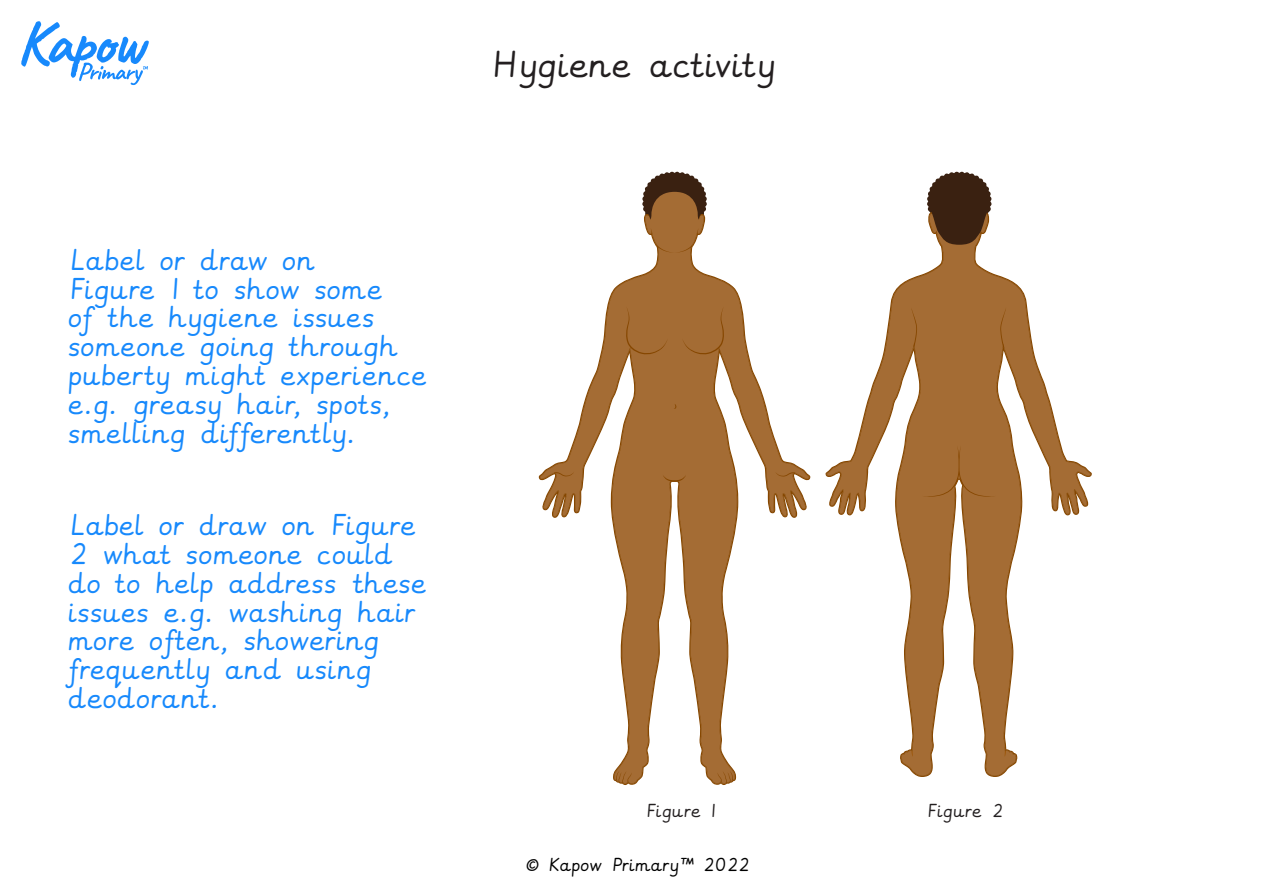
<style>
.page{position:relative;width:1263px;height:893px;background:#fff}
.page>*{position:absolute;margin:0;border:0;box-sizing:border-box;transform-origin:0 0}
.t1{font:30px "CCW Precursive 3";letter-spacing:-.1em;color:#231f20}
.t2{font:24px/28.8px "CCW Precursive 3";letter-spacing:-.1em;color:#1789fc}
.t3{font:15px "CCW Precursive 3";letter-spacing:-.1em;color:#000}
.t4{font:15px "CCW Precursive 3";letter-spacing:-.08em;color:#231f20}
</style>
<div class="page">
<svg style="left:21px;top:21px;width:128px;height:64px"></svg>
<svg style="left:540px;top:221px;width:269px;height:563px"></svg>
<svg style="left:642px;top:172px;width:65px;height:49px;background:#7f5e41"></svg>
<svg style="left:626px;top:307px;width:42px;height:48px;background:#a26a31"></svg>
<svg style="left:682px;top:307px;width:42px;height:48px;background:#a26a31"></svg>
<svg style="left:657px;top:245px;width:35px;height:8px"></svg>
<svg style="left:554px;top:472px;width:20px;height:5px"></svg>
<svg style="left:775px;top:472px;width:20px;height:5px"></svg>
<svg style="left:663px;top:475px;width:23px;height:7px"></svg>
<svg style="left:616px;top:771px;width:16px;height:12px"></svg>
<svg style="left:717px;top:771px;width:16px;height:12px"></svg>
<svg style="left:826px;top:246px;width:265px;height:530px"></svg>
<svg style="left:927px;top:172px;width:64px;height:74px;background:#624b3a"></svg>
<p class="t2" style="left:64px;top:246px;width:363px">Label or draw on<br>Figure 1 to show some<br>of the hygiene issues someone going through puberty might experience e.g. greasy hair, spots, smelling differently.</p>
<p class="t2" style="left:64px;top:512px;width:363px">Label or draw on Figure<br>2 what someone could do to help address these issues e.g. washing hair more often, showering frequently and using deodorant.</p>
<p class="t1" style="left:485px;top:43px;width:290px">Hygiene activity</p>
<p class="t4" style="left:643px;top:800px;width:74px">Figure 1</p>
<p class="t4" style="left:924px;top:800px;width:79px">Figure 2</p>
<p class="t3" style="left:523px;top:854px;width:227px">© Kapow Primary™ 2022</p>
</div>
